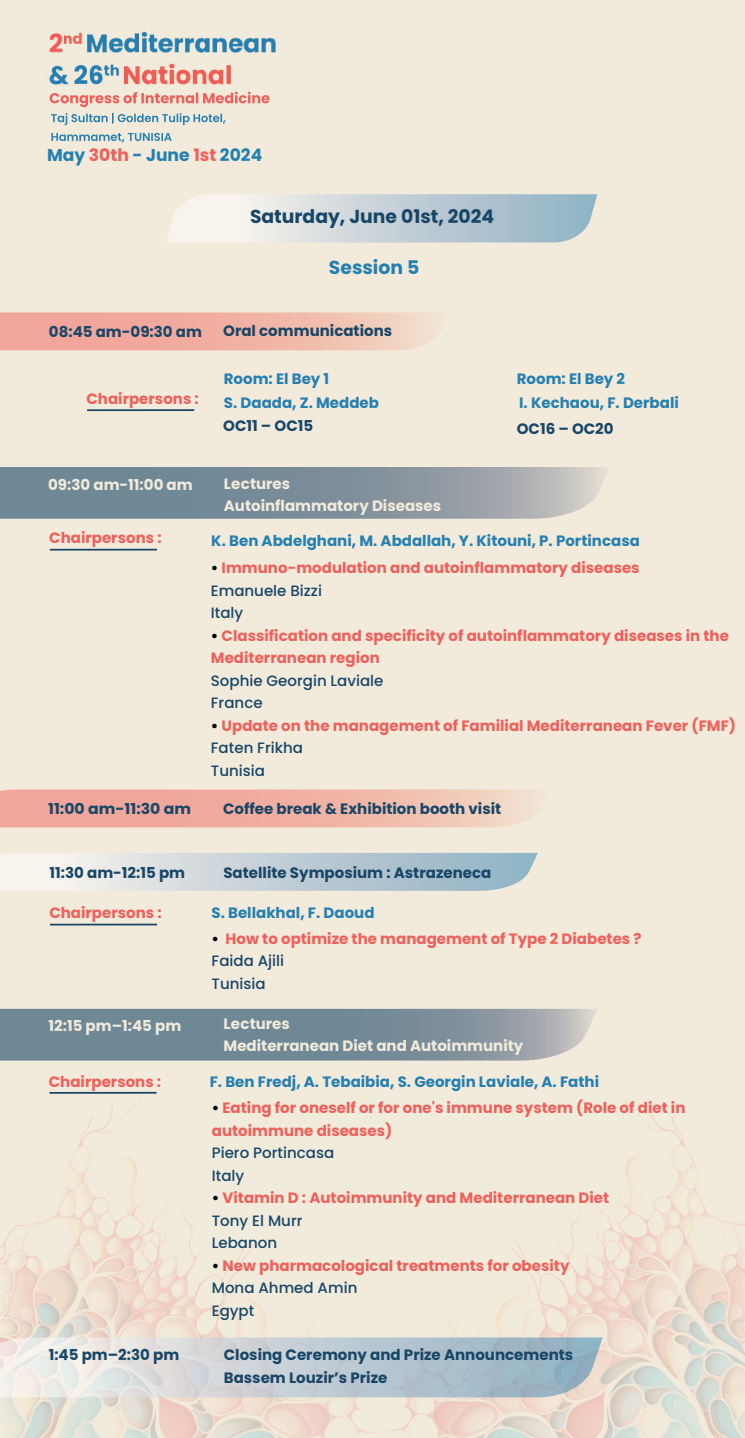
<style>
.page{position:relative;width:745px;height:1438px;background:#fff}
.page>*{position:absolute;margin:0;border:0;box-sizing:border-box;transform-origin:0 0}
.t1{font:700 18.75px "Poppins";color:#184667}
.t2{font:700 18.75px "Poppins";color:#257faf}
.t3{font:700 17.12px "Poppins";color:#2480b0}
.t4{font:700 15px/22.5px "Poppins";color:#f05f5a}
.t5{font:700 15px/22.5px "Poppins";color:#184667}
.t6{font:700 15px "Poppins";color:#257fb1}
.t7{font:700 15px/22.5px "Poppins";color:#f2ebdc}
.t8{font:500 15px/22.5px "Poppins";color:#184667}
.t9{font:700 15px "Poppins";color:#184667;scale:1.04 1}
.s1{color:#f05e59}
.s2{color:#000001}
.s3{font-weight:500;color:#184667}
</style>
<div class="page">
<div style="left:0;top:0;width:744px;height:1437px;background:#f2ebdc"></div>
<svg style="left:0;top:467px;width:608px;height:51px"></svg>
<svg style="left:0;top:1008px;width:597px;height:52px"></svg>
<svg style="left:0;top:312px;width:433px;height:38px"></svg>
<img style="left:0;top:1101px;width:280px;height:336px">
<img style="left:280px;top:1100px;width:464px;height:337px">
<svg style="left:0;top:789px;width:533px;height:38px"></svg>
<svg style="left:166px;top:194px;width:431px;height:48px"></svg>
<svg style="left:0;top:1337px;width:602px;height:60px"></svg>
<svg style="left:0;top:853px;width:537px;height:37px"></svg>
<img style="left:50px;top:92px;width:219px;height:11px">
<img style="left:49px;top:31px;width:227px;height:55px">
<img style="left:51px;top:113px;width:171px;height:12px">
<hr style="left:50px;top:548px;width:107px;height:2px;background:#184667">
<hr style="left:50px;top:923px;width:107px;height:2px;background:#184667">
<hr style="left:49px;top:1091px;width:107px;height:2px;background:#184667">
<hr style="left:87px;top:409px;width:107px;height:2px;background:#184667">
<p class="t3" style="left:47px;top:145px;width:216px">May <span class="s1">30th</span> - June <span class="s1">1st</span> 2024</p>
<p class="t1" style="left:250px;top:206px;width:245px">Saturday, June 01st, 2024</p>
<p class="t2" style="left:329px;top:257px;width:92px">Session 5</p>
<p class="t5" style="left:49px;top:320px;width:154px">08:45 am-09:30 am</p>
<p class="t5" style="left:223px;top:319px;width:170px">Oral communications</p>
<p class="t4" style="left:86px;top:387px;width:114px">Chairpersons :</p>
<p class="t6" style="left:223px;top:370px;width:107px">Room: El Bey 1</p>
<p class="t6" style="left:516px;top:370px;width:110px">Room: El Bey 2</p>
<p class="t6" style="left:224px;top:394px;width:156px">S. Daada, Z. Meddeb</p>
<p class="t6" style="left:519px;top:394px;width:161px">I. Kechaou, F. Derbali</p>
<p class="t5" style="left:223px;top:414px;width:91px">OC11 – OC15</p>
<p class="t5" style="left:516px;top:417px;width:98px">OC16 – OC20</p>
<p class="t7" style="left:48px;top:473px;width:146px">09:30 am-11:00 am</p>
<p class="t4" style="left:49px;top:527px;width:114px">Chairpersons :</p>
<p class="t7" style="left:224px;top:472px;width:219px">Lectures<br>Autoinflammatory Diseases</p>
<p class="t6" style="left:211px;top:531px;width:430px">K. Ben Abdelghani, M. Abdallah, Y. Kitouni, P. Portincasa</p>
<p class="t4" style="left:211px;top:556px;width:430px"><span class="s2">•</span> Immuno-modulation and autoinflammatory diseases<br><span class="s3">Emanuele Bizzi<br>Italy</span></p>
<p class="t4" style="left:211px;top:624px;width:519px"><span class="s2">•</span> Classification and specificity of autoinflammatory diseases in the<br>Mediterranean region</p>
<p class="t8" style="left:211px;top:669px;width:174px">Sophie Georgin Laviale<br>France</p>
<p class="t4" style="left:211px;top:714px;width:526px"><span class="s2">•</span> Update on the management of Familial Mediterranean Fever (FMF)<br><span class="s3">Faten Frikha<br>Tunisia</span></p>
<p class="t9" style="left:48px;top:799px;width:139px">11:00 am-11:30 am</p>
<p class="t5" style="left:223px;top:797px;width:279px">Coffee break &amp; Exhibition booth visit</p>
<p class="t5" style="left:49px;top:861px;width:137px">11:30 am-12:15 pm</p>
<p class="t5" style="left:223px;top:861px;width:269px">Satellite Symposium : Astrazeneca</p>
<p class="t4" style="left:49px;top:901px;width:114px">Chairpersons :</p>
<p class="t6" style="left:211px;top:904px;width:164px">S. Bellakhal, F. Daoud</p>
<p class="t4" style="left:211px;top:927px;width:431px"><span class="s2">•</span> How to optimize the management of Type 2 Diabetes ?<br><span class="s3">Faida Ajili<br>Tunisia</span></p>
<p class="t7" style="left:49px;top:1014px;width:134px">12:15 pm–1:45 pm</p>
<p class="t7" style="left:223px;top:1012px;width:301px">Lectures<br>Mediterranean Diet and Autoimmunity</p>
<p class="t4" style="left:49px;top:1069px;width:114px">Chairpersons :</p>
<p class="t6" style="left:210px;top:1072px;width:390px">F. Ben Fredj, A. Tebaibia, S. Georgin Laviale, A. Fathi</p>
<p class="t4" style="left:212px;top:1096px;width:475px"><span class="s2">•</span> Eating for oneself or for one's immune system (Role of diet in autoimmune diseases)</p>
<p class="t8" style="left:212px;top:1141px;width:124px">Piero Portincasa<br>Italy</p>
<p class="t4" style="left:212px;top:1186px;width:398px"><span class="s2">•</span> Vitamin D : Autoimmunity and Mediterranean Diet<br><span class="s3">Tony El Murr<br>Lebanon</span></p>
<p class="t4" style="left:212px;top:1254px;width:359px"><span class="s2">•</span> New pharmacological treatments for obesity<br><span class="s3">Mona Ahmed Amin<br>Egypt</span></p>
<p class="t5" style="left:49px;top:1343px;width:132px">1:45 pm–2:30 pm</p>
<p class="t5" style="left:224px;top:1343px;width:351px">Closing Ceremony and Prize Announcements<br>Bassem Louzir’s Prize</p>
</div>
